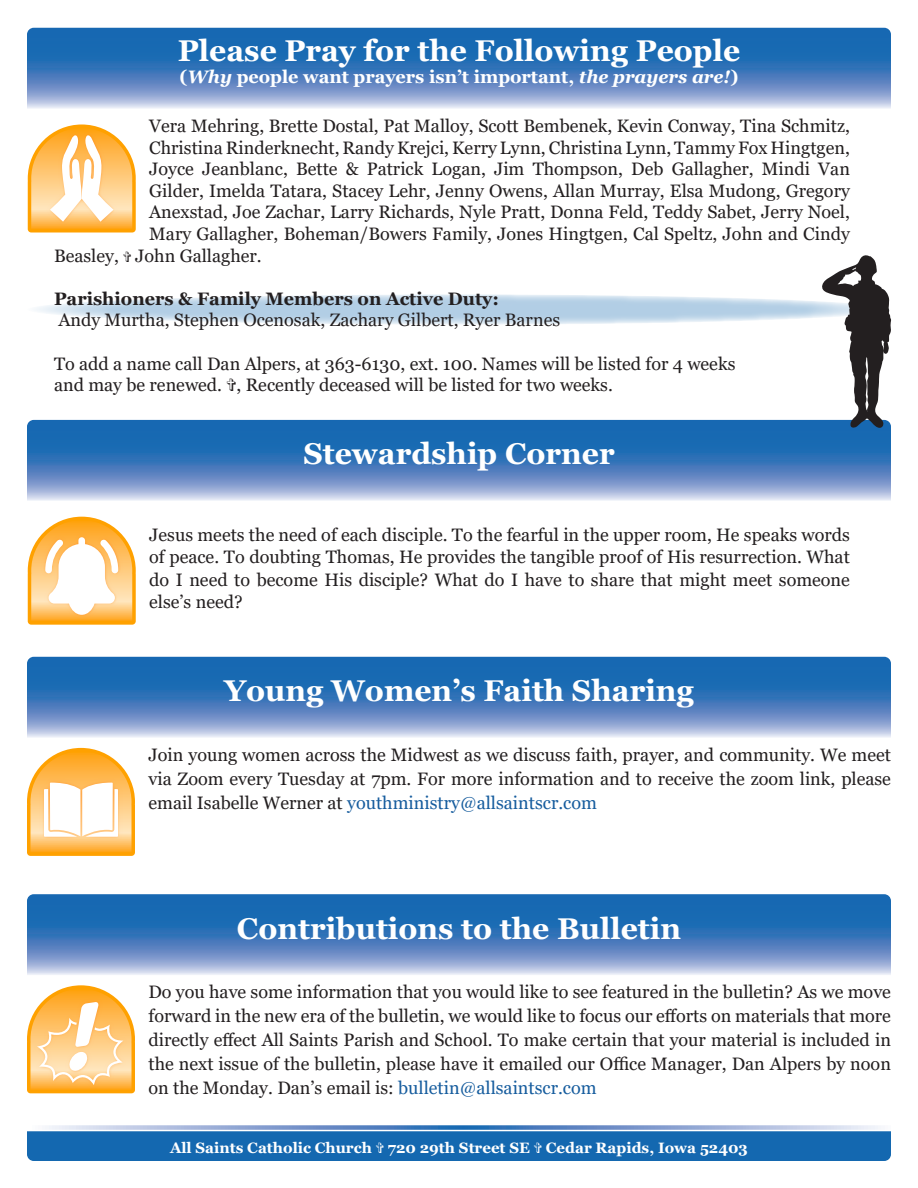
<style>
.page{position:relative;width:918px;height:1188px;background:#fff}
.page>*{position:absolute;margin:0;border:0;box-sizing:border-box;transform-origin:0 0}
.t1{font:700 30px "Georgia";color:#fff}
.t2{font:18px/24px "Georgia";color:#231f20;text-align:justify}
.t3{font:700 18px "Georgia";color:#fff}
.t4{font:700 18px "Georgia";color:#231f20}
.t5{font:700 15px "Georgia";color:#fff}
.s1{font-style:italic}
.s2{color:#175d9e}
</style>
<div class="page">
<svg style="left:45px;top:1125px;width:836px;height:5px;background:#93add6"></svg>
<svg style="left:27px;top:294px;width:864px;height:31px;background:#c3d8ea"></svg>
<svg style="left:27px;top:28px;width:864px;height:81px;background:#4d83c0"></svg>
<svg style="left:27px;top:420px;width:864px;height:81px;background:#4d83c0"></svg>
<svg style="left:28px;top:125px;width:108px;height:108px"></svg>
<svg style="left:28px;top:517px;width:108px;height:108px"></svg>
<svg style="left:821px;top:255px;width:70px;height:173px"></svg>
<svg style="left:27px;top:657px;width:864px;height:81px;background:#4d83c0"></svg>
<svg style="left:27px;top:894px;width:864px;height:81px;background:#4c83c0"></svg>
<svg style="left:27px;top:748px;width:108px;height:108px"></svg>
<svg style="left:27px;top:985px;width:108px;height:108px"></svg>
<div style="left:27px;top:1131px;width:864px;height:30px;background:#1468b0"></div>
<p class="t1" style="left:178px;top:32px;width:564px">Please Pray for the Following People</p>
<p class="t3" style="left:180px;top:65px;width:560px">(<span class="s1">Why</span> people want prayers isn’t important, <span class="s1">the prayers are!</span>)</p>
<p class="t2" style="left:149px;top:114px;width:702px">Vera Mehring, Brette Dostal, Pat Malloy, Scott Bembenek, Kevin Conway, Tina Schmitz,</p>
<p class="t2" style="left:149px;top:136px;width:702px">Christina Rinderknecht, Randy Krejci, Kerry Lynn, Christina Lynn, Tammy Fox Hingtgen,</p>
<p class="t2" style="left:149px;top:157px;width:702px">Joyce Jeanblanc, Bette &amp; Patrick Logan, Jim Thompson, Deb Gallagher, Mindi Van</p>
<p class="t2" style="left:149px;top:179px;width:702px">Gilder, Imelda Tatara, Stacey Lehr, Jenny Owens, Allan Murray, Elsa Mudong, Gregory</p>
<p class="t2" style="left:149px;top:201px;width:702px">Anexstad, Joe Zachar, Larry Richards, Nyle Pratt, Donna Feld, Teddy Sabet, Jerry Noel,</p>
<p class="t2" style="left:149px;top:222px;width:702px">Mary Gallagher, Boheman/Bowers Family, Jones Hingtgen, Cal Speltz, John and Cindy</p>
<p class="t2" style="left:54px;top:244px;width:209px">Beasley, John Gallagher.</p>
<p class="t4" style="left:54px;top:287px;width:446px">Parishioners &amp; Family Members on Active Duty:</p>
<p class="t2" style="left:58px;top:309px;width:503px">Andy Murtha, Stephen Ocenosak, Zachary Gilbert, Ryer Barnes</p>
<p class="t2" style="left:54px;top:352px;width:683px">To add a name call Dan Alpers, at 363-6130, ext. 100. Names will be listed for 4 weeks</p>
<p class="t2" style="left:54px;top:373px;width:560px">and may be renewed. , Recently deceased will be listed for two weeks.</p>
<p class="t1" style="left:303px;top:435px;width:313px">Stewardship Corner</p>
<p class="t2" style="left:149px;top:524px;width:702px;line-height:22.5px">Jesus meets the need of each disciple. To the fearful in the upper room, He speaks words of peace. To doubting Thomas, He provides the tangible proof of His resurrection. What do I need to become His disciple? What do I have to share that might meet someone else’s need?</p>
<p class="t1" style="left:224px;top:671px;width:471px">Young Women’s Faith Sharing</p>
<p class="t2" style="left:148px;top:743px;width:744px">Join young women across the Midwest as we discuss faith, prayer, and community. We meet via Zoom every Tuesday at 7pm. For more information and to receive the zoom link, please email Isabelle Werner at <span class="s2">youthministry@allsaintscr.com</span></p>
<p class="t1" style="left:237px;top:909px;width:446px">Contributions to the Bulletin</p>
<p class="t2" style="left:148px;top:981px;width:744px">Do you have some information that you would like to see featured in the bulletin? As we move forward in the new era of the bulletin, we would like to focus our efforts on materials that more directly effect All Saints Parish and School. To make certain that your material is included in the next issue of the bulletin, please have it emailed our Office Manager, Dan Alpers by noon on the Monday. Dan’s email is: <span class="s2">bulletin@allsaintscr.com</span></p>
<p class="t5" style="left:170px;top:1138px;width:579px">All Saints Catholic Church 720 29th Street SE Cedar Rapids, Iowa 52403</p>
</div>
